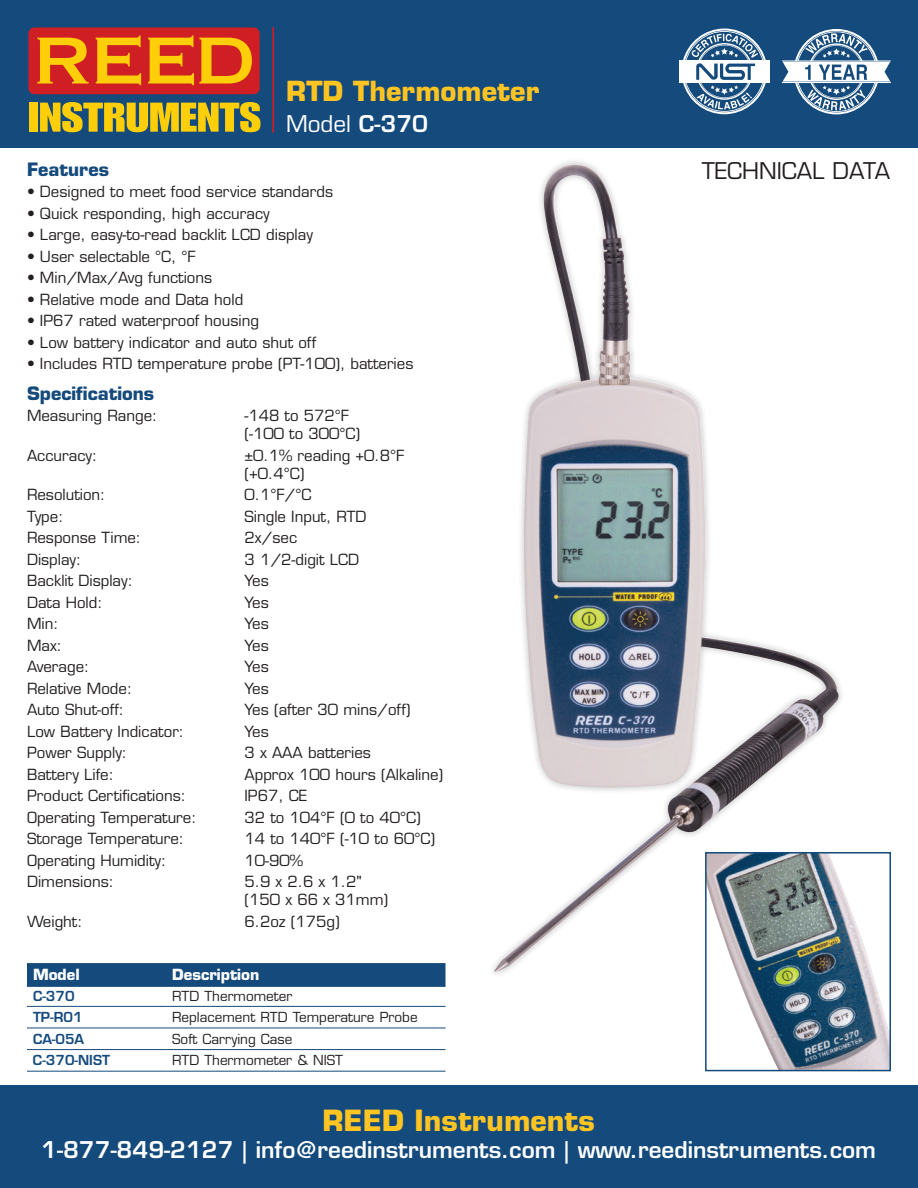
<style>
.page{position:relative;width:918px;height:1188px;background:#fff}
.page>*{position:absolute;margin:0;border:0;box-sizing:border-box;transform-origin:0 0}
.t1{font:700 28.5px "Eurostile LT Std";color:#fec422}
.t2{font:700 27px "Eurostile LT Std";color:#fec422}
.t3{font:600 22.5px "Eurostile LT Std";color:#fff}
.t4{font:22.5px "Eurostile LT Std";color:#231f20}
.t5{font:22.5px "Eurostile LT Std";color:#fff}
.t6{font:700 18px "Eurostile LT Std";color:#144a7c}
.t7{font:15px/18px "Eurostile LT Std";color:#231f20}
.t8{font:700 15px "Eurostile LT Std";color:#fff}
.t9{font:13.5px "Eurostile LT Std";color:#231f20}
.t10{font:600 13.5px "Eurostile LT Std";color:#144a7c}
.s1{font-weight:600}
</style>
<div class="page">
<div style="left:0;top:0;width:918px;height:148px;background:#144a7c"></div>
<div style="left:0;top:1085px;width:918px;height:103px;background:#144a7c"></div>
<div style="left:28px;top:27px;width:232px;height:67px;background:#d01e25;border-radius:6px"></div>
<svg style="left:37px;top:38px;width:52px;height:46px"></svg>
<svg style="left:96px;top:36px;width:45px;height:49px"></svg>
<svg style="left:148px;top:36px;width:104px;height:49px"></svg>
<div style="left:29px;top:103px;width:9px;height:29px;background:#fece08"></div>
<svg style="left:40px;top:102px;width:220px;height:30px"></svg>
<hr style="left:272px;top:27px;width:2px;height:106px;background:#d01e25">
<svg style="left:782px;top:29px;width:109px;height:85px"></svg>
<img style="left:493px;top:181px;width:346px;height:791px">
<div style="left:27px;top:963px;width:419px;height:23px;background:#144a7c"></div>
<hr style="left:27px;top:1006px;width:139px;height:1px;background:#144a7c">
<hr style="left:166px;top:1006px;width:280px;height:1px;background:#144a7c">
<hr style="left:27px;top:1028px;width:139px;height:1px;background:#144a7c">
<hr style="left:166px;top:1028px;width:280px;height:1px;background:#144a7c">
<hr style="left:27px;top:1049px;width:139px;height:1px;background:#144a7c">
<hr style="left:166px;top:1049px;width:280px;height:1px;background:#144a7c">
<hr style="left:27px;top:1071px;width:139px;height:1px;background:#144a7c">
<hr style="left:166px;top:1071px;width:280px;height:1px;background:#144a7c">
<hr style="left:27px;top:986px;width:139px;height:1px;background:#144a7c">
<hr style="left:166px;top:986px;width:280px;height:1px;background:#144a7c">
<img style="left:708px;top:855px;width:180px;height:213px">
<div style="left:705px;top:852px;width:186px;height:219px;border:2px solid #144a7c"></div>
<div style="left:679px;top:62px;width:90px;height:19px;background:#fff"></div>
<hr style="left:679px;top:60px;width:90px;height:1px;background:#fff">
<hr style="left:679px;top:82px;width:90px;height:1px;background:#fff">
<svg style="left:683px;top:29px;width:83px;height:85px"></svg>
<h2 class="t2" style="left:286px;top:75px;width:255px">RTD Thermometer</h2>
<h3 class="t5" style="left:286px;top:110px;width:143px">Model <span class="s1">C-370</span></h3>
<p class="t6" style="left:27px;top:158px;width:84px">Features</p>
<p class="t7" style="left:27px;top:183px;width:308px">• Designed to meet food service standards</p>
<p class="t7" style="left:27px;top:204px;width:244px">• Quick responding, high accuracy</p>
<p class="t7" style="left:27px;top:226px;width:287px">• Large, easy-to-read backlit LCD display</p>
<p class="t7" style="left:27px;top:247px;width:170px">• User selectable °C, °F</p>
<p class="t7" style="left:27px;top:269px;width:187px">• Min/Max/Avg functions</p>
<p class="t7" style="left:27px;top:290px;width:218px">• Relative mode and Data hold</p>
<p class="t7" style="left:27px;top:312px;width:233px">• IP67 rated waterproof housing</p>
<p class="t7" style="left:27px;top:333px;width:291px">• Low battery indicator and auto shut off</p>
<p class="t7" style="left:27px;top:355px;width:388px">• Includes RTD temperature probe (PT-100), batteries</p>
<p class="t6" style="left:27px;top:382px;width:129px">Specifications</p>
<p class="t7" style="left:27px;top:407px;width:132px">Measuring Range:</p>
<p class="t7" style="left:244px;top:407px;width:117px">-148 to 572°F (-100 to 300°C)</p>
<p class="t7" style="left:27px;top:446px;width:72px">Accuracy:</p>
<p class="t7" style="left:244px;top:446px;width:161px">±0.1% reading +0.8°F (+0.4°C)</p>
<p class="t7" style="left:27px;top:486px;width:80px">Resolution:</p>
<p class="t7" style="left:244px;top:486px;width:68px">0.1°F/°C</p>
<p class="t7" style="left:27px;top:507px;width:38px">Type:</p>
<p class="t7" style="left:244px;top:507px;width:124px">Single Input, RTD</p>
<p class="t7" style="left:27px;top:529px;width:116px">Response Time:</p>
<p class="t7" style="left:244px;top:529px;width:54px">2x/sec</p>
<p class="t7" style="left:27px;top:550px;width:56px">Display:</p>
<p class="t7" style="left:244px;top:550px;width:116px">3 1/2-digit LCD</p>
<p class="t7" style="left:27px;top:572px;width:107px">Backlit Display:</p>
<p class="t7" style="left:244px;top:572px;width:26px">Yes</p>
<p class="t7" style="left:27px;top:593px;width:77px">Data Hold:</p>
<p class="t7" style="left:244px;top:593px;width:26px">Yes</p>
<p class="t7" style="left:27px;top:615px;width:33px">Min:</p>
<p class="t7" style="left:244px;top:615px;width:26px">Yes</p>
<p class="t7" style="left:27px;top:636px;width:37px">Max:</p>
<p class="t7" style="left:244px;top:636px;width:26px">Yes</p>
<p class="t7" style="left:27px;top:658px;width:64px">Average:</p>
<p class="t7" style="left:244px;top:658px;width:26px">Yes</p>
<p class="t7" style="left:27px;top:680px;width:107px">Relative Mode:</p>
<p class="t7" style="left:244px;top:680px;width:26px">Yes</p>
<p class="t7" style="left:27px;top:701px;width:99px">Auto Shut-off:</p>
<p class="t7" style="left:244px;top:701px;width:168px">Yes (after 30 mins/off)</p>
<p class="t7" style="left:27px;top:723px;width:159px">Low Battery Indicator:</p>
<p class="t7" style="left:244px;top:723px;width:26px">Yes</p>
<p class="t7" style="left:27px;top:744px;width:102px">Power Supply:</p>
<p class="t7" style="left:244px;top:744px;width:128px">3 x AAA batteries</p>
<p class="t7" style="left:27px;top:766px;width:88px">Battery Life:</p>
<p class="t7" style="left:244px;top:766px;width:200px">Approx 100 hours (Alkaline)</p>
<p class="t7" style="left:27px;top:787px;width:161px">Product Certifications:</p>
<p class="t7" style="left:244px;top:787px;width:64px">IP67, CE</p>
<p class="t7" style="left:27px;top:809px;width:171px">Operating Temperature:</p>
<p class="t7" style="left:244px;top:809px;width:178px">32 to 104°F (0 to 40°C)</p>
<p class="t7" style="left:27px;top:830px;width:159px">Storage Temperature:</p>
<p class="t7" style="left:244px;top:830px;width:192px">14 to 140°F (-10 to 60°C)</p>
<p class="t7" style="left:27px;top:852px;width:141px">Operating Humidity:</p>
<p class="t7" style="left:244px;top:852px;width:60px">10-90%</p>
<p class="t7" style="left:27px;top:873px;width:88px">Dimensions:</p>
<p class="t7" style="left:244px;top:873px;width:145px">5.9 x 2.6 x 1.2" (150 x 66 x 31mm)</p>
<p class="t7" style="left:27px;top:913px;width:57px">Weight:</p>
<p class="t7" style="left:244px;top:913px;width:97px">6.2oz (175g)</p>
<p class="t8" style="left:33px;top:966px;width:48px">Model</p>
<p class="t8" style="left:172px;top:966px;width:89px">Description</p>
<p class="t10" style="left:33px;top:988px;width:43px">C-370</p>
<p class="t9" style="left:172px;top:988px;width:122px">RTD Thermometer</p>
<p class="t10" style="left:33px;top:1009px;width:51px">TP-R01</p>
<p class="t9" style="left:172px;top:1009px;width:247px">Replacement RTD Temperature Probe</p>
<p class="t10" style="left:33px;top:1030px;width:53px">CA-05A</p>
<p class="t9" style="left:172px;top:1031px;width:122px">Soft Carrying Case</p>
<p class="t10" style="left:33px;top:1052px;width:79px">C-370-NIST</p>
<p class="t9" style="left:172px;top:1052px;width:172px">RTD Thermometer &amp; NIST</p>
<h3 class="t4" style="left:702px;top:157px;width:190px">Technical Data</h3>
<h1 class="t1" style="left:323px;top:1102px;width:274px">REED Instruments</h1>
<h3 class="t3" style="left:41px;top:1135px;width:836px">1-877-849-2127 | info@reedinstruments.com | www.reedinstruments.com</h3>
</div>
